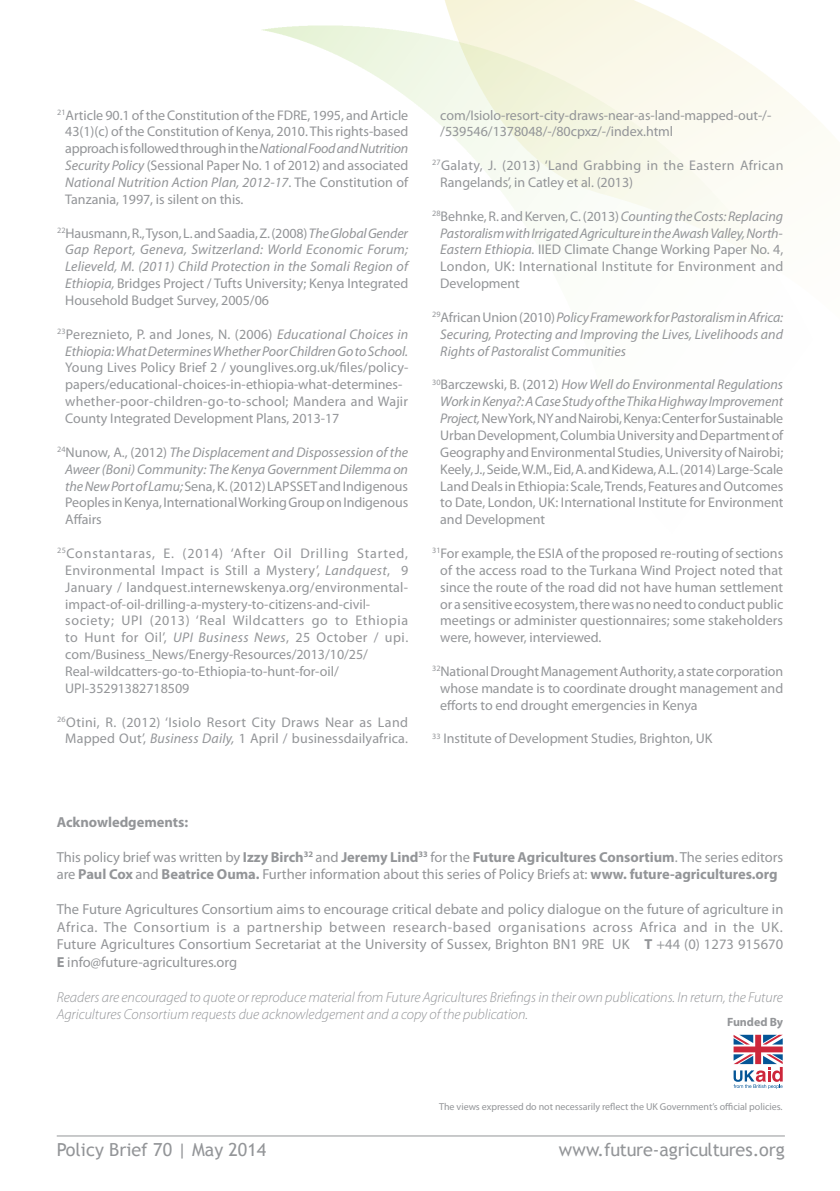
<style>
.page{position:relative;width:840px;height:1191px;background:#fff}
.page>*{position:absolute;margin:0;border:0;box-sizing:border-box;transform-origin:0 0}
.t1{font:18px "Trebuchet MS";color:#939598}
.t2{font:14.4px/17.6px "Myriad Pro";letter-spacing:-.005em;color:#939598}
.t3{font:italic 300 14.4px/17.6px "Myriad Pro";letter-spacing:-.005em;color:#939598}
.t4{font:700 14.4px "Myriad Pro";letter-spacing:-.005em;color:#939598}
.t5{font:14px/16.8px "Myriad Pro";letter-spacing:-.005em;color:#939598;text-align:justify}
.t6{font:italic 14px/16.8px "Myriad Pro";letter-spacing:-.005em;color:#939598;text-align:justify}
.t7{font:14px/16.8px "Myriad Pro";letter-spacing:.015em;color:#939598}
.t8{font:14px/16.8px "Myriad Pro";letter-spacing:.02em;color:#939598;text-align:center}
.t9{font:14px/16.8px "Myriad Pro";letter-spacing:.025em;color:#939598}
.t10{font:700 12px "Myriad Pro";letter-spacing:-.005em;color:#939598}
.t11{font:10px "Myriad Pro";letter-spacing:-.005em;color:#939598}
.s1{font-style:italic}
.s2{font-style:normal}
.s3{font-weight:700}
</style>
<div class="page">
<svg style="left:733px;top:1034px;width:49px;height:54px"></svg>
<hr style="left:57px;top:1135px;width:727px;height:1px;background:#939598">
<p class="t5" style="left:65px;top:106px;width:344px;text-indent:-8px"><sup>21</sup>Article 90.1 of the Constitution of the FDRE, 1995, and Article 43(1)(c) of the Constitution of Kenya, 2010. This rights-based approach is followed through in the <span class="s1">National Food and Nutrition Security Policy</span> (Sessional Paper No. 1 of 2012) and associated <span class="s1">National Nutrition Action Plan, 2012-17</span>. The Constitution of Tanzania, 1997, is silent on this.</p>
<p class="t6" style="left:65px;top:224px;width:344px;text-indent:-8px"><sup>22</sup><span class="s2">Hausmann, R., Tyson, L. and Saadia, Z. (2008)</span> The Global Gender Gap Report, Geneva, Switzerland: World Economic Forum; Lelieveld, M. (2011) Child Protection in the Somali Region of Ethiopia, <span class="s2">Bridges Project / Tufts University; Kenya Integrated Household Budget Survey, 2005/06</span></p>
<p class="t6" style="left:57px;top:325px;width:352px;text-align:center"><sup>23</sup><span class="s2">Pereznieto, P. and Jones, N. (2006)</span> Educational Choices in<br>Ethiopia: What Determines Whether Poor Children Go to School.</p>
<p class="t5" style="left:65px;top:359px;width:344px;text-align:left">Young Lives Policy Brief 2 / younglives.org.uk/files/policy&shy;papers/educational-choices-in-ethiopia-what-determines&shy;whether-poor-children-go-to-school; Mandera and Wajir County Integrated Development Plans, 2013-17</p>
<p class="t5" style="left:65px;top:443px;width:344px;text-indent:-8px"><sup>24</sup>Nunow, A., (2012) <span class="s1">The Displacement and Dispossession of the Aweer (Boni) Community: The Kenya Government Dilemma on the New Port of Lamu;</span> Sena, K. (2012) LAPSSET and Indigenous Peoples in Kenya, International Working Group on Indigenous Affairs</p>
<p class="t7" style="left:65px;top:544px;width:344px;text-indent:-8px"><sup>25</sup>Constantaras, E. (2014) ‘After Oil Drilling Started, Environmental Impact is Still a Mystery’, <span class="s1">Landquest</span>, 9<br>January / landquest.internewskenya.org/environmental&shy;impact-of-oil-drilling-a-mystery-to-citizens-and-civil&shy;society; UPI (2013) ‘Real Wildcatters go to Ethiopia to Hunt for Oil’, <span class="s1">UPI Business News</span>, 25 October / upi. com/Business_News/Energy-Resources/2013/10/25/ Real-wildcatters-go-to-Ethiopia-to-hunt-for-oil/ UPI-35291382718509</p>
<p class="t8" style="left:57px;top:713px;width:352px"><sup>26</sup>Otini, R. (2012) ‘Isiolo Resort City Draws Near as Land<br>Mapped Out’, <span class="s1">Business Daily,</span> 1 April / businessdailyafrica.</p>
<p class="t5" style="left:440px;top:106px;width:332px">com/Isiolo-resort-city-draws-near-as-land-mapped-out-/- /539546/1378048/-/80cpxz/-/index.html</p>
<p class="t9" style="left:440px;top:157px;width:344px;text-indent:-8px"><sup>27</sup>Galaty, J. (2013) ‘Land Grabbing in the Eastern African<br>Rangelands’, in Catley et al. (2013)</p>
<p class="t5" style="left:440px;top:207px;width:344px;text-indent:-8px"><sup>28</sup>Behnke, R. and Kerven, C. (2013) <span class="s1">Counting the Costs: Replacing Pastoralism with Irrigated Agriculture in the Awash Valley, North-Eastern Ethiopia.</span> IIED Climate Change Working Paper No. 4, London, UK: International Institute for Environment and Development</p>
<p class="t6" style="left:440px;top:308px;width:344px;text-indent:-8px"><sup>29</sup><span class="s2">African Union (2010)</span> Policy Framework for Pastoralism in Africa:<br>Securing, Protecting and Improving the Lives, Livelihoods and Rights of Pastoralist Communities</p>
<p class="t5" style="left:440px;top:376px;width:344px;text-indent:-8px"><sup>30</sup>Barczewski, B. (2012) <span class="s1">How Well do Environmental Regulations Work in Kenya?: A Case Study of the Thika Highway Improvement Project,</span> New York, NY and Nairobi, Kenya: Center for Sustainable Urban Development, Columbia University and Department of Geography and Environmental Studies, University of Nairobi; Keely, J., Seide, W.M., Eid, A. and Kidewa, A.L. (2014) Large-Scale Land Deals in Ethiopia: Scale, Trends, Features and Outcomes to Date, London, UK: International Institute for Environment and Development</p>
<p class="t5" style="left:440px;top:544px;width:344px;text-indent:-8px"><sup>31</sup>For example, the ESIA of the proposed re-routing of sections of the access road to the Turkana Wind Project noted that since the route of the road did not have human settlement or a sensitive ecosystem, there was no need to conduct public meetings or administer questionnaires; some stakeholders were, however, interviewed.</p>
<p class="t5" style="left:440px;top:662px;width:344px;text-indent:-8px"><sup>32</sup>National Drought Management Authority, a state corporation whose mandate is to coordinate drought management and efforts to end drought emergencies in Kenya</p>
<p class="t5" style="left:432px;top:730px;width:281px"><sup>33</sup> Institute of Development Studies, Brighton, UK</p>
<p class="t4" style="left:57px;top:812px;width:133px">Acknowledgements:</p>
<p class="t2" style="left:57px;top:847px;width:727px">This policy brief was written by <span class="s3">Izzy Birch</span><sup>32</sup> and <span class="s3">Jeremy Lind</span><sup>33</sup> for the <span class="s3">Future Agricultures Consortium</span>. The series editors are <span class="s3">Paul Cox</span> and <span class="s3">Beatrice Ouma.</span> Further information about this series of Policy Briefs at: <span class="s3">www. future-agricultures.org</span></p>
<p class="t2" style="left:57px;top:900px;width:727px;text-align:justify">The Future Agricultures Consortium aims to encourage critical debate and policy dialogue on the future of agriculture in Africa. The Consortium is a partnership between research-based organisations across Africa and in the UK.<br>Future Agricultures Consortium Secretariat at the University of Sussex, Brighton BN1 9RE UK <span class="s3">T</span> +44 (0) 1273 915670<br><span class="s3">E</span> info@future-agricultures.org</p>
<p class="t3" style="left:57px;top:988px;width:727px">Readers are encouraged to quote or reproduce material from Future Agricultures Briefings in their own publications. In return, the Future<br>Agricultures Consortium requests due acknowledgement and a copy of the publication.</p>
<p class="t10" style="left:726px;top:1014px;width:58px">Funded By</p>
<p class="t11" style="left:439px;top:1100px;width:345px">The views expressed do not necessarily reflect the UK Government’s official policies.</p>
<p class="t1" style="left:57px;top:1139px;width:211px">Policy Brief 70 | May 2014</p>
<p class="t1" style="left:558px;top:1139px;width:227px">www.future-agricultures.org</p>
</div>
